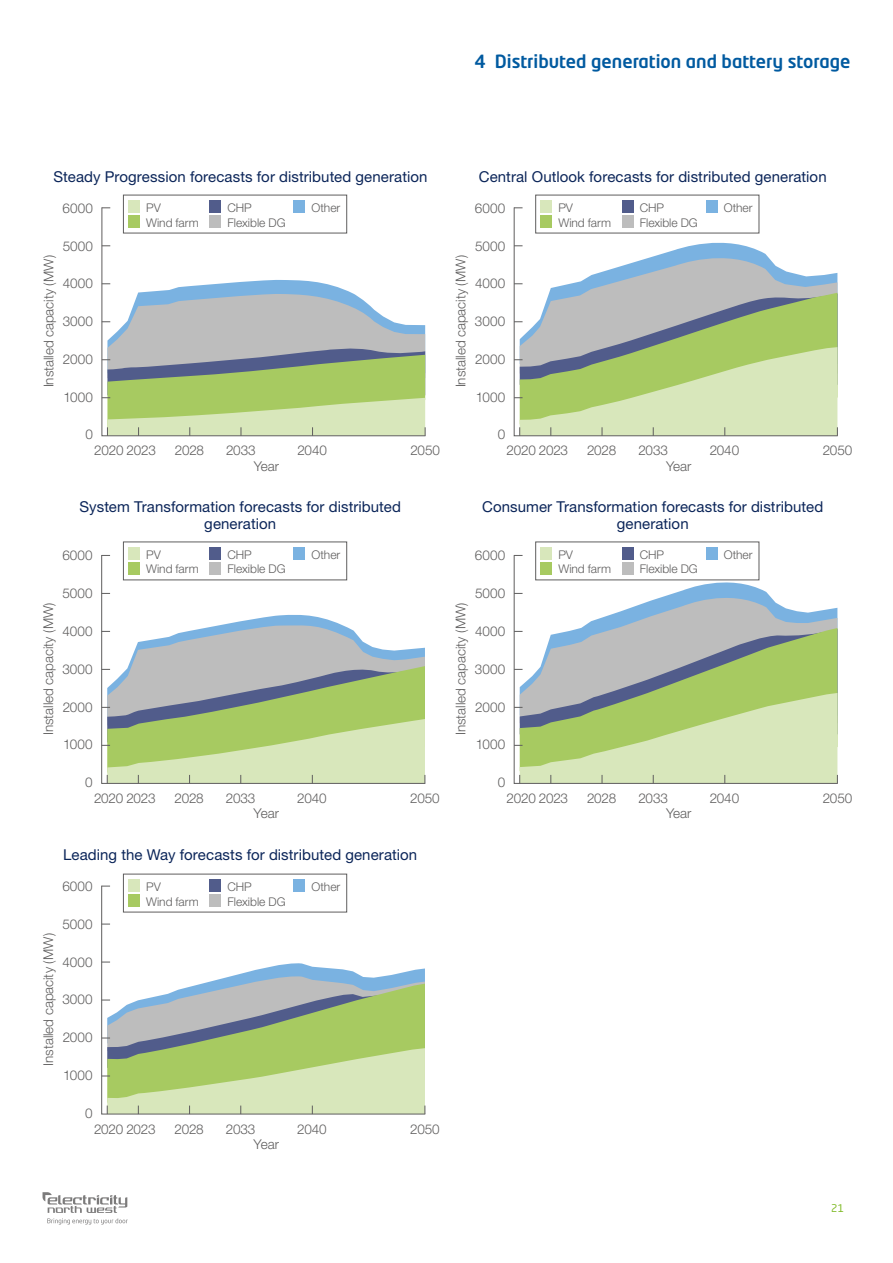
<style>
.page{position:relative;width:893px;height:1263px;background:#fff}
.page>*{position:absolute;margin:0;border:0;box-sizing:border-box;transform-origin:0 0}
.t1{font:500 18px "Neo Tech Std";color:#005aa0}
.t2{font:15px/16.5px "Helvetica Neue";letter-spacing:.005em;color:#0b2559;text-align:center}
.t3{font:300 13.5px "Helvetica Neue";letter-spacing:-.005em;color:#5f5e5e}
.t4{font:300 12px "Helvetica Neue";color:#5f5e5e}
.t5{font:10.5px "Neo Tech Std";color:#80ba27}
</style>
<div class="page">
<svg style="left:101px;top:207px;width:247px;height:229px"></svg>
<svg style="left:102px;top:279px;width:324px;height:157px"></svg>
<div style="left:123px;top:195px;width:224px;height:38px;background:#fff"></div>
<div style="left:128px;top:201px;width:12px;height:12px;background:#d8e7bb"></div>
<div style="left:209px;top:201px;width:12px;height:12px;background:#515c8b"></div>
<div style="left:293px;top:201px;width:12px;height:12px;background:#7ab2e1"></div>
<div style="left:128px;top:215px;width:12px;height:12px;background:#a7ca61"></div>
<div style="left:209px;top:215px;width:12px;height:12px;background:#bdbdbd"></div>
<svg style="left:101px;top:554px;width:325px;height:230px"></svg>
<svg style="left:102px;top:614px;width:324px;height:169px"></svg>
<div style="left:123px;top:542px;width:224px;height:38px;background:#fff"></div>
<div style="left:128px;top:548px;width:12px;height:12px;background:#d8e7bb"></div>
<div style="left:209px;top:548px;width:12px;height:12px;background:#515c8b"></div>
<div style="left:293px;top:548px;width:12px;height:12px;background:#7ab2e1"></div>
<div style="left:128px;top:562px;width:12px;height:12px;background:#a7ca61"></div>
<div style="left:209px;top:562px;width:12px;height:12px;background:#bdbdbd"></div>
<svg style="left:101px;top:885px;width:325px;height:230px"></svg>
<svg style="left:102px;top:962px;width:324px;height:152px"></svg>
<div style="left:123px;top:874px;width:224px;height:38px;background:#fff"></div>
<div style="left:128px;top:880px;width:12px;height:12px;background:#d8e7bb"></div>
<div style="left:209px;top:880px;width:12px;height:12px;background:#515c8b"></div>
<div style="left:293px;top:880px;width:12px;height:12px;background:#7ab2e1"></div>
<div style="left:128px;top:894px;width:12px;height:12px;background:#a7ca61"></div>
<div style="left:209px;top:894px;width:12px;height:12px;background:#bdbdbd"></div>
<svg style="left:514px;top:232px;width:324px;height:204px"></svg>
<div style="left:540px;top:201px;width:12px;height:12px;background:#d8e7bb"></div>
<div style="left:622px;top:201px;width:12px;height:12px;background:#515c8b"></div>
<div style="left:706px;top:201px;width:12px;height:12px;background:#7ab2e1"></div>
<div style="left:540px;top:215px;width:12px;height:12px;background:#a7ca61"></div>
<div style="left:622px;top:215px;width:12px;height:12px;background:#bdbdbd"></div>
<svg style="left:513px;top:554px;width:325px;height:230px"></svg>
<svg style="left:514px;top:587px;width:324px;height:196px"></svg>
<div style="left:536px;top:542px;width:223px;height:38px;background:#fff"></div>
<div style="left:540px;top:548px;width:12px;height:12px;background:#d8e7bb"></div>
<div style="left:622px;top:548px;width:12px;height:12px;background:#515c8b"></div>
<div style="left:706px;top:548px;width:12px;height:12px;background:#7ab2e1"></div>
<div style="left:540px;top:562px;width:12px;height:12px;background:#a7ca61"></div>
<div style="left:622px;top:562px;width:12px;height:12px;background:#bdbdbd"></div>
<svg style="left:43px;top:1192px;width:85px;height:32px"></svg>
<h1 class="t1" style="left:474px;top:50px;width:377px">4 Distributed generation and battery storage</h1>
<p class="t2" style="left:53px;top:168px;width:376px">Steady Progression forecasts for distributed generation</p>
<p class="t3" style="left:63px;top:200px;width:32px">6000</p>
<p class="t3" style="left:63px;top:238px;width:32px">5000</p>
<p class="t3" style="left:63px;top:275px;width:32px">4000</p>
<p class="t3" style="left:63px;top:313px;width:32px">3000</p>
<p class="t3" style="left:63px;top:351px;width:32px">2000</p>
<p class="t3" style="left:63px;top:389px;width:31px">1000</p>
<p class="t3" style="left:85px;top:426px;width:9px">0</p>
<p class="t4" style="left:146px;top:200px;width:16px">PV</p>
<p class="t4" style="left:227px;top:200px;width:26px">CHP</p>
<p class="t4" style="left:311px;top:200px;width:30px">Other</p>
<p class="t4" style="left:146px;top:215px;width:54px">Wind farm</p>
<p class="t4" style="left:227px;top:215px;width:60px">Flexible DG</p>
<p class="t3" style="left:40px;top:387px;width:134px;rotate:-90deg">Installed capacity (MW)</p>
<p class="t3" style="left:94px;top:442px;width:63px">2020 2023</p>
<p class="t3" style="left:175px;top:442px;width:31px">2028</p>
<p class="t3" style="left:226px;top:442px;width:31px">2033</p>
<p class="t3" style="left:297px;top:442px;width:31px">2040</p>
<p class="t3" style="left:410px;top:442px;width:31px">2050</p>
<p class="t3" style="left:254px;top:458px;width:27px">Year</p>
<p class="t2" style="left:79px;top:498px;width:323px">System Transformation forecasts for distributed generation</p>
<p class="t3" style="left:62px;top:547px;width:32px">6000</p>
<p class="t3" style="left:63px;top:585px;width:32px">5000</p>
<p class="t3" style="left:63px;top:623px;width:32px">4000</p>
<p class="t3" style="left:62px;top:661px;width:32px">3000</p>
<p class="t3" style="left:63px;top:698px;width:32px">2000</p>
<p class="t3" style="left:63px;top:736px;width:31px">1000</p>
<p class="t3" style="left:85px;top:774px;width:9px">0</p>
<p class="t4" style="left:146px;top:547px;width:16px">PV</p>
<p class="t4" style="left:227px;top:547px;width:26px">CHP</p>
<p class="t4" style="left:311px;top:547px;width:30px">Other</p>
<p class="t4" style="left:146px;top:562px;width:54px">Wind farm</p>
<p class="t4" style="left:227px;top:562px;width:60px">Flexible DG</p>
<p class="t3" style="left:40px;top:735px;width:134px;rotate:-90deg">Installed capacity (MW)</p>
<p class="t3" style="left:94px;top:790px;width:63px">2020 2023</p>
<p class="t3" style="left:175px;top:790px;width:31px">2028</p>
<p class="t3" style="left:226px;top:790px;width:31px">2033</p>
<p class="t3" style="left:297px;top:790px;width:31px">2040</p>
<p class="t3" style="left:410px;top:790px;width:31px">2050</p>
<p class="t3" style="left:254px;top:805px;width:27px">Year</p>
<p class="t2" style="left:63px;top:846px;width:356px">Leading the Way forecasts for distributed generation</p>
<p class="t3" style="left:62px;top:878px;width:32px">6000</p>
<p class="t3" style="left:63px;top:916px;width:32px">5000</p>
<p class="t3" style="left:63px;top:953px;width:32px">4000</p>
<p class="t3" style="left:62px;top:991px;width:32px">3000</p>
<p class="t3" style="left:63px;top:1029px;width:32px">2000</p>
<p class="t3" style="left:63px;top:1067px;width:31px">1000</p>
<p class="t3" style="left:85px;top:1105px;width:9px">0</p>
<p class="t4" style="left:146px;top:879px;width:16px">PV</p>
<p class="t4" style="left:227px;top:879px;width:26px">CHP</p>
<p class="t4" style="left:311px;top:879px;width:30px">Other</p>
<p class="t4" style="left:146px;top:894px;width:54px">Wind farm</p>
<p class="t4" style="left:227px;top:894px;width:60px">Flexible DG</p>
<p class="t3" style="left:40px;top:1066px;width:134px;rotate:-90deg">Installed capacity (MW)</p>
<p class="t3" style="left:94px;top:1120px;width:63px">2020 2023</p>
<p class="t3" style="left:175px;top:1120px;width:31px">2028</p>
<p class="t3" style="left:226px;top:1120px;width:31px">2033</p>
<p class="t3" style="left:297px;top:1120px;width:31px">2040</p>
<p class="t3" style="left:410px;top:1120px;width:31px">2050</p>
<p class="t3" style="left:254px;top:1136px;width:27px">Year</p>
<p class="t2" style="left:479px;top:168px;width:349px">Central Outlook forecasts for distributed generation</p>
<p class="t3" style="left:475px;top:200px;width:32px">6000</p>
<p class="t3" style="left:475px;top:238px;width:32px">5000</p>
<p class="t3" style="left:475px;top:275px;width:32px">4000</p>
<p class="t3" style="left:475px;top:313px;width:32px">3000</p>
<p class="t3" style="left:475px;top:351px;width:32px">2000</p>
<p class="t3" style="left:476px;top:389px;width:31px">1000</p>
<p class="t3" style="left:498px;top:426px;width:9px">0</p>
<p class="t4" style="left:558px;top:200px;width:16px">PV</p>
<p class="t4" style="left:640px;top:200px;width:26px">CHP</p>
<p class="t4" style="left:724px;top:200px;width:30px">Other</p>
<p class="t4" style="left:558px;top:215px;width:54px">Wind farm</p>
<p class="t4" style="left:640px;top:215px;width:60px">Flexible DG</p>
<p class="t3" style="left:453px;top:387px;width:134px;rotate:-90deg">Installed capacity (MW)</p>
<p class="t3" style="left:507px;top:442px;width:63px">2020 2023</p>
<p class="t3" style="left:587px;top:442px;width:31px">2028</p>
<p class="t3" style="left:638px;top:442px;width:31px">2033</p>
<p class="t3" style="left:710px;top:442px;width:31px">2040</p>
<p class="t3" style="left:823px;top:442px;width:31px">2050</p>
<p class="t3" style="left:666px;top:458px;width:27px">Year</p>
<p class="t2" style="left:482px;top:498px;width:343px">Consumer Transformation forecasts for distributed generation</p>
<p class="t3" style="left:475px;top:547px;width:32px">6000</p>
<p class="t3" style="left:475px;top:585px;width:32px">5000</p>
<p class="t3" style="left:475px;top:623px;width:32px">4000</p>
<p class="t3" style="left:475px;top:661px;width:32px">3000</p>
<p class="t3" style="left:475px;top:698px;width:32px">2000</p>
<p class="t3" style="left:476px;top:736px;width:31px">1000</p>
<p class="t3" style="left:498px;top:774px;width:9px">0</p>
<p class="t4" style="left:558px;top:547px;width:16px">PV</p>
<p class="t4" style="left:640px;top:547px;width:26px">CHP</p>
<p class="t4" style="left:724px;top:547px;width:30px">Other</p>
<p class="t4" style="left:558px;top:562px;width:54px">Wind farm</p>
<p class="t4" style="left:640px;top:562px;width:60px">Flexible DG</p>
<p class="t3" style="left:453px;top:735px;width:134px;rotate:-90deg">Installed capacity (MW)</p>
<p class="t3" style="left:507px;top:790px;width:63px">2020 2023</p>
<p class="t3" style="left:587px;top:790px;width:31px">2028</p>
<p class="t3" style="left:638px;top:790px;width:31px">2033</p>
<p class="t3" style="left:710px;top:790px;width:31px">2040</p>
<p class="t3" style="left:823px;top:790px;width:31px">2050</p>
<p class="t3" style="left:666px;top:805px;width:27px">Year</p>
<p class="t5" style="left:831px;top:1202px;width:14px">21</p>
</div>
